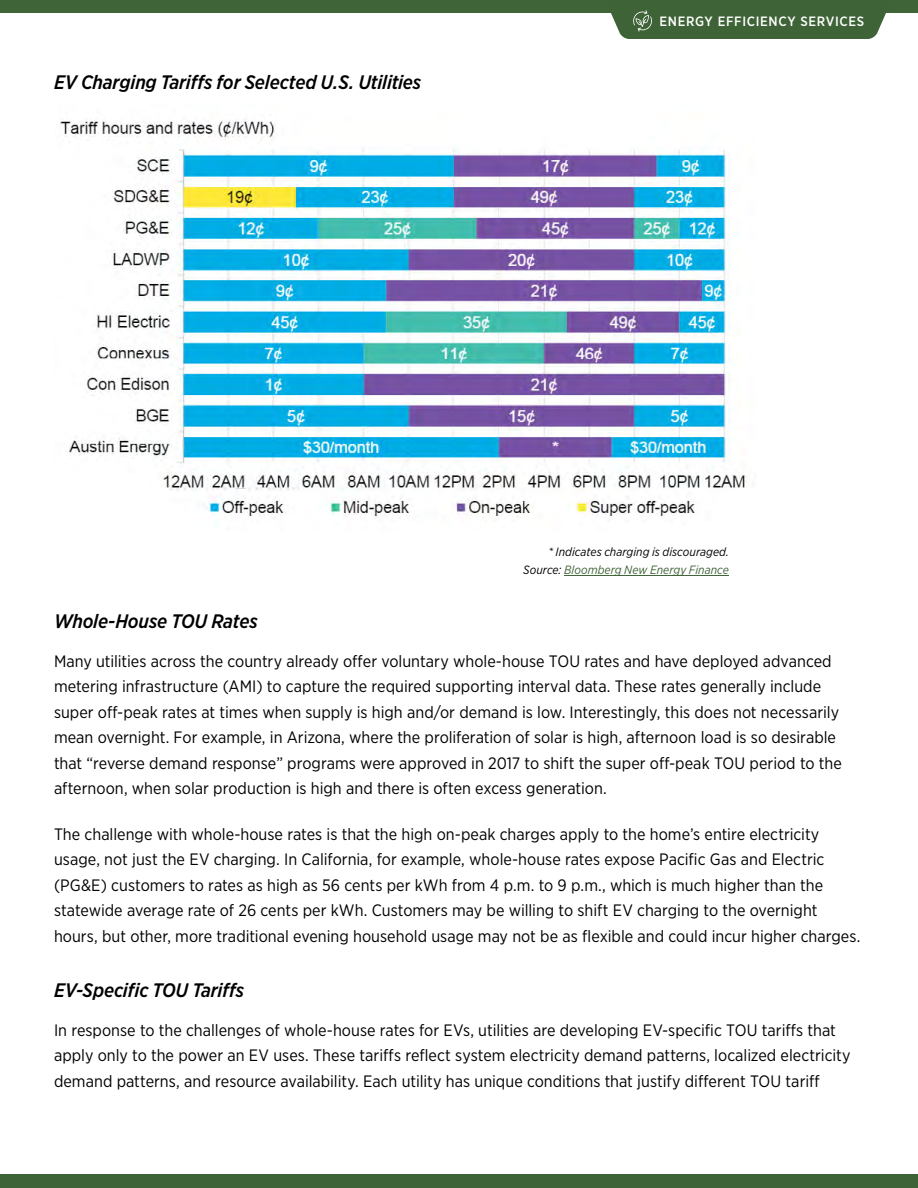
<style>
.page{position:relative;width:918px;height:1188px;background:#fff}
.page>*{position:absolute;margin:0;border:0;box-sizing:border-box;transform-origin:0 0}
.t1{font:italic 500 19.5px "Gotham Narrow";letter-spacing:-.01em;color:#000}
.t2{font:16.5px/25.5px "Gotham Narrow";color:#000}
.t3{font:500 13.5px "Gotham Narrow";letter-spacing:.05em;color:#fff}
.t4{font:italic 12px/18px "Gotham Narrow";letter-spacing:.005em;color:#000;text-align:right}
.s1{color:#3f6437}
</style>
<div class="page">
<div style="left:0;top:1174px;width:918px;height:14px;background:#3d6336"></div>
<div style="left:0;top:0;width:918px;height:13px;background:#3f6437"></div>
<div style="left:611px;top:10px;width:275px;height:29px;background:#3d6336"></div>
<hr style="left:564px;top:575px;width:165px;height:1px;background:#3f6437">
<img style="left:60px;top:119px;width:685px;height:399px">
<p class="t1" style="left:54px;top:70px;width:369px">EV Charging Tariffs for Selected U.S. Utilities</p>
<p class="t3" style="left:660px;top:13px;width:206px">ENERGY EFFICIENCY SERVICES</p>
<p class="t4" style="left:523px;top:543px;width:207px">* Indicates charging is discouraged.<br>Source: <span class="s1">Bloomberg New Energy Finance</span></p>
<p class="t1" style="left:54px;top:608px;width:205px">Whole-House TOU Rates</p>
<p class="t2" style="left:54px;top:648px;width:789px">Many utilities across the country already offer voluntary whole-house TOU rates and have deployed advanced metering infrastructure (AMI) to capture the required supporting interval data. These rates generally include super off-peak rates at times when supply is high and/or demand is low. Interestingly, this does not necessarily mean overnight. For example, in Arizona, where the proliferation of solar is high, afternoon load is so desirable that “reverse demand response” programs were approved in 2017 to shift the super off-peak TOU period to the afternoon, when solar production is high and there is often excess generation.</p>
<p class="t2" style="left:54px;top:821px;width:808px">The challenge with whole-house rates is that the high on-peak charges apply to the home’s entire electricity usage, not just the EV charging. In California, for example, whole-house rates expose Pacific Gas and Electric (PG&amp;E) customers to rates as high as 56 cents per kWh from 4 p.m. to 9 p.m., which is much higher than the statewide average rate of 26 cents per kWh. Customers may be willing to shift EV charging to the overnight hours, but other, more traditional evening household usage may not be as flexible and could incur higher charges.</p>
<p class="t1" style="left:54px;top:977px;width:192px">EV-Specific TOU Tariffs</p>
<p class="t2" style="left:54px;top:1017px;width:798px">In response to the challenges of whole-house rates for EVs, utilities are developing EV-specific TOU tariffs that apply only to the power an EV uses. These tariffs reflect system electricity demand patterns, localized electricity demand patterns, and resource availability. Each utility has unique conditions that justify different TOU tariff</p>
</div>
